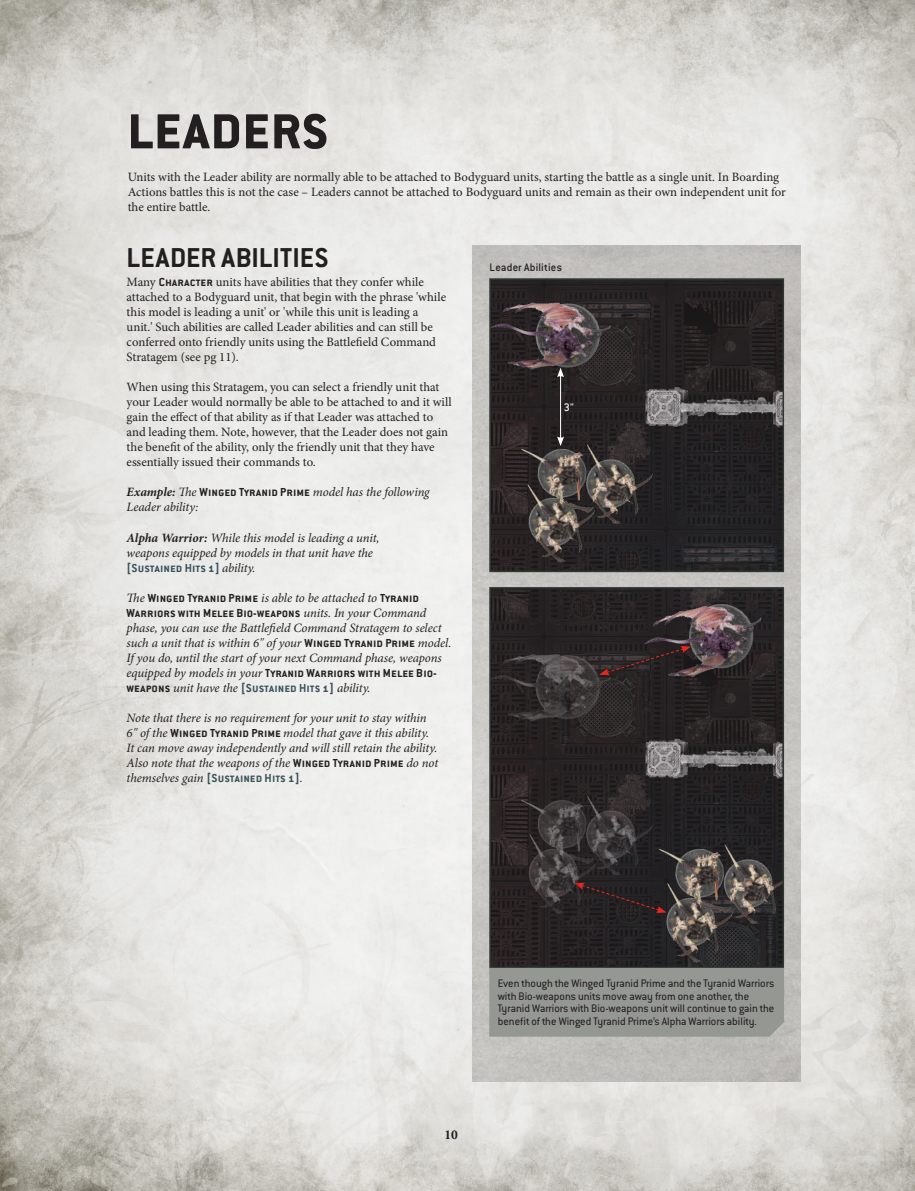
<style>
.page{position:relative;width:915px;height:1191px;background:#fff}
.page>*{position:absolute;margin:0;border:0;box-sizing:border-box;transform-origin:0 0}
._1_2_Header_2_Condui{font:800 54px "Conduit ITC Std";letter-spacing:.02em;color:#231f20}
._1_4_Header_4_-_Sub{font:700 30px "Conduit ITC Std";letter-spacing:.01em;color:#231f20}
.t1{font:700 13.5px "Minion Pro";color:#231f20}
._1_9_Rules_Body_Copy{font:italic 12.75px/15px "Minion Pro";letter-spacing:-.01em;color:#231f20}
._1_9_Rules_Body_Copy-2{font:12.75px/15px "Minion Pro";color:#231f20}
._1_8_Intro_-_Rules_4{font:12.75px/15px "Minion Pro";color:#231f20}
.Diagram_Caption_40K9{font:12px/12.8px "Conduit ITC Std";color:#231f20}
._1_12_Header_8_-_Rul{font:500 12px "Conduit ITC Std";letter-spacing:.01em;color:#231f20}
._2_12_Rules_Mission{font:500 12px "Conduit ITC Std";color:#fff}
.s1{font-family:"Conduit ITC Std";font-weight:700}
.s2{font-weight:700}
.s3{font-family:"Conduit ITC Std";font-weight:700;font-style:normal}
.s4{font-family:"Conduit ITC Std";font-weight:700;font-style:normal;color:#38525a}
</style>
<div class="page">
<img style="left:0;top:0;width:914px;height:1191px">
<img style="left:472px;top:245px;width:327px;height:836px">
<img style="left:492px;top:281px;width:288px;height:288px">
<div style="left:489px;top:278px;width:294px;height:294px;border:2px solid #2d392f"></div>
<img style="left:492px;top:590px;width:288px;height:375px">
<div style="left:489px;top:587px;width:294px;height:381px;border:2px solid #2d392f"></div>
<img style="left:645px;top:359px;width:137px;height:71px">
<img style="left:485px;top:268px;width:138px;height:127px">
<svg style="left:555px;top:366px;width:10px;height:82px"></svg>
<hr style="left:560px;top:375px;width:1px;height:64px;background:#fff">
<svg style="left:557px;top:368px;width:7px;height:9px"></svg>
<img style="left:645px;top:710px;width:137px;height:72px">
<img style="left:485px;top:620px;width:138px;height:127px">
<img style="left:636px;top:566px;width:142px;height:138px">
<svg style="left:594px;top:616px;width:101px;height:88px;background:#2e2728"></svg>
<svg style="left:569px;top:886px;width:70px;height:56px;background:#252122"></svg>
<img style="left:502px;top:477px;width:100px;height:95px">
<img style="left:559px;top:437px;width:101px;height:98px">
<img style="left:509px;top:438px;width:91px;height:76px">
<img style="left:501px;top:827px;width:102px;height:98px">
<img style="left:559px;top:789px;width:101px;height:97px">
<img style="left:509px;top:789px;width:91px;height:76px">
<img style="left:639px;top:876px;width:101px;height:92px">
<img style="left:696px;top:837px;width:86px;height:98px">
<img style="left:647px;top:837px;width:91px;height:77px">
<div style="left:489px;top:968px;width:294px;height:68px;background:#959792"></div>
<div style="left:562px;top:402px;width:13px;height:10px;background:#231f20"></div>
<p class="_1_2_Header_2_Condui" style="left:128px;top:99px;width:202px">LEADERS</p>
<p class="_1_8_Intro_-_Rules_4" style="left:128px;top:170px;width:659px">Units with the Leader ability are normally able to be attached to Bodyguard units, starting the battle as a single unit. In Boarding<br>Actions battles this is not the case – Leaders cannot be attached to Bodyguard units and remain as their own independent unit for the entire battle.</p>
<p class="_1_4_Header_4_-_Sub" style="left:126px;top:239px;width:203px">LEADER ABILITIES</p>
<p class="_1_9_Rules_Body_Copy-2" style="left:126px;top:275px;width:321px">Many <span class="s1">Character</span> units have abilities that they confer while attached to a Bodyguard unit, that begin with the phrase 'while this model is leading a unit' or 'while this unit is leading a unit.' Such abilities are called Leader abilities and can still be conferred onto friendly units using the Battlefield Command Stratagem (see pg 11).</p>
<p class="_1_9_Rules_Body_Copy-2" style="left:126px;top:380px;width:326px">When using this Stratagem, you can select a friendly unit that your Leader would normally be able to be attached to and it will gain the effect of that ability as if that Leader was attached to and leading them. Note, however, that the Leader does not gain the benefit of the ability, only the friendly unit that they have essentially issued their commands to.</p>
<p class="_1_9_Rules_Body_Copy" style="left:126px;top:485px;width:304px"><span class="s2">Example:</span> The <span class="s3">Winged Tyranid Prime</span> model has the following<br>Leader ability:</p>
<p class="_1_9_Rules_Body_Copy" style="left:126px;top:530px;width:254px"><span class="s2">Alpha Warrior:</span> While this model is leading a unit, weapons equipped by models in that unit have the <span class="s4">[Sustained Hits 1]</span> ability.</p>
<p class="_1_9_Rules_Body_Copy" style="left:126px;top:590px;width:326px">The <span class="s3">Winged Tyranid Prime</span> is able to be attached to <span class="s3">Tyranid Warriors with Melee Bio-weapons</span> units. In your Command phase, you can use the Battlefield Command Stratagem to select such a unit that is within 6" of your <span class="s3">Winged Tyranid Prime</span> model.<br>If you do, until the start of your next Command phase, weapons equipped by models in your <span class="s3">Tyranid Warriors with Melee Bio&shy;weapons</span> unit have the <span class="s4">[Sustained Hits 1]</span> ability.</p>
<p class="_1_9_Rules_Body_Copy" style="left:126px;top:710px;width:313px">Note that there is no requirement for your unit to stay within 6" of the <span class="s3">Winged Tyranid Prime</span> model that gave it this ability.<br>It can move away independently and will still retain the ability.<br>Also note that the weapons of the <span class="s3">Winged Tyranid Prime</span> do not themselves gain <span class="s4">[Sustained Hits 1]</span>.</p>
<p class="_1_12_Header_8_-_Rul" style="left:489px;top:260px;width:74px">Leader Abilities</p>
<p class="_2_12_Rules_Mission" style="left:563px;top:400px;width:11px">3"</p>
<p class="Diagram_Caption_40K9" style="left:497px;top:976px;width:278px">Even though the Winged Tyranid Prime and the Tyranid Warriors with Bio-weapons units move away from one another, the Tyranid Warriors with Bio-weapons unit will continue to gain the benefit of the Winged Tyranid Prime’s Alpha Warriors ability.</p>
<p class="t1" style="left:444px;top:1125px;width:15px">10</p>
</div>
